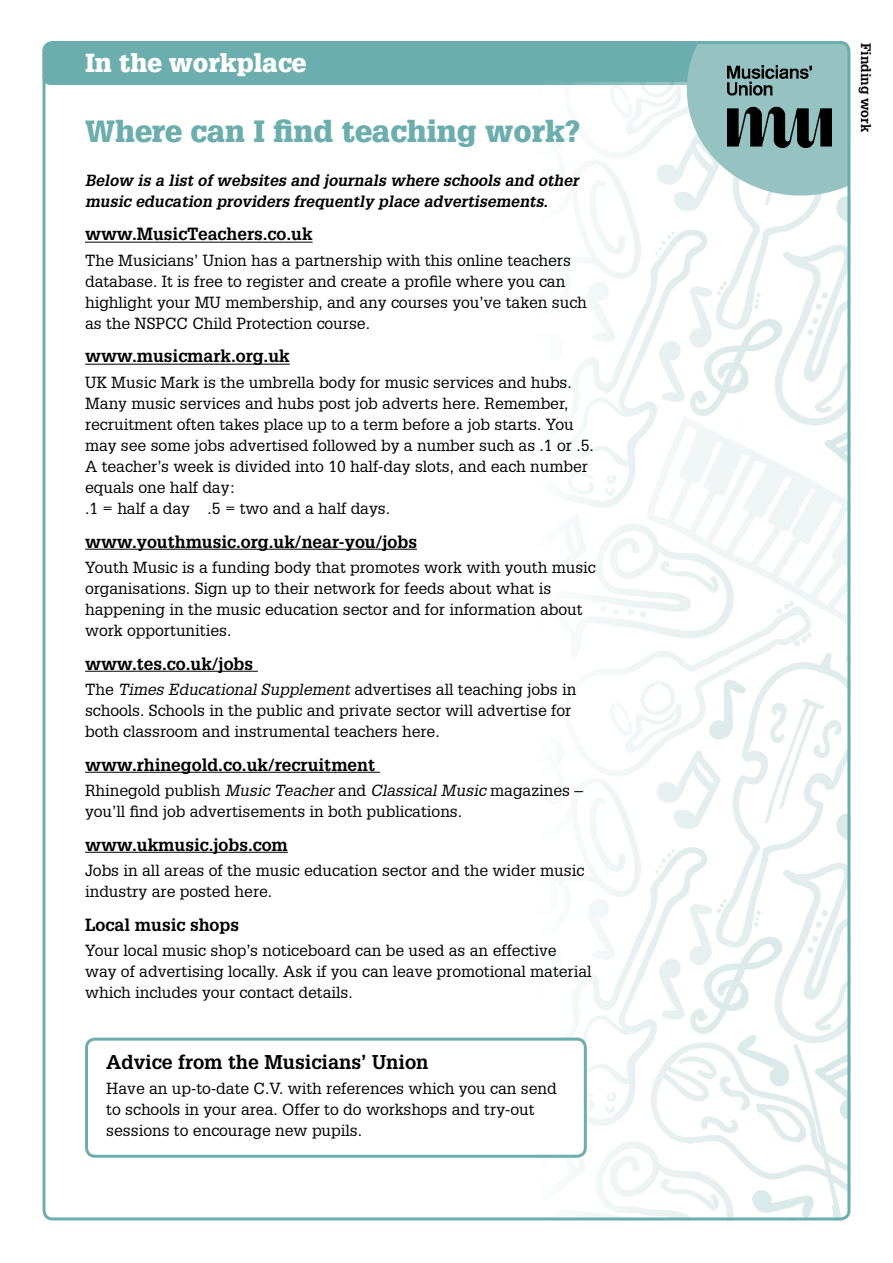
<style>
.page{position:relative;width:893px;height:1263px;background:#fff}
.page>*{position:absolute;margin:0;border:0;box-sizing:border-box;transform-origin:0 0}
.t1{font:900 30px "Glypha";color:#6caead}
.t2{font:900 25.5px "Glypha";color:#fff}
.t3{font:700 19.5px "Glypha";color:#000}
.t4{font:700 17.25px "Glypha";color:#000}
.t5{font:15.75px/21px "Glypha";color:#000}
.t6{font:italic 700 15.75px/21px "Glypha";color:#000}
.t7{font:700 13.5px "Glypha";color:#000}
.s1{font-style:italic}
</style>
<div class="page">
<div style="left:43px;top:43px;width:739px;height:42px;background:#6caead;border-radius:9px"></div>
<img style="left:562px;top:83px;width:288px;height:1137px">
<div style="left:87px;top:1039px;width:498px;height:117px;background:#fff;border-radius:9px"></div>
<div style="left:85px;top:1037px;width:502px;height:121px;border:3px solid #6caead;border-radius:9px"></div>
<svg style="left:687px;top:44px;width:162px;height:152px;background:#a5caca"></svg>
<img style="left:727px;top:66px;width:104px;height:81px">
<hr style="left:85px;top:242px;width:228px;height:1px;background:#000">
<hr style="left:85px;top:364px;width:205px;height:1px;background:#000">
<hr style="left:85px;top:549px;width:332px;height:1px;background:#000">
<hr style="left:85px;top:671px;width:173px;height:1px;background:#000">
<hr style="left:85px;top:772px;width:295px;height:1px;background:#000">
<hr style="left:85px;top:852px;width:203px;height:1px;background:#000">
<h2 class="t2" style="left:85px;top:47px;width:223px">In the workplace</h2>
<h1 class="t1" style="left:85px;top:113px;width:497px">Where can I find teaching work?</h1>
<p class="t6" style="left:85px;top:169px;width:495px">Below is a list of websites and journals where schools and other music education providers frequently place advertisements.</p>
<p class="t4" style="left:85px;top:224px;width:229px">www.MusicTeachers.co.uk</p>
<p class="t5" style="left:85px;top:249px;width:503px">The Musicians’ Union has a partnership with this online teachers database. It is free to register and create a profile where you can highlight your MU membership, and any courses you’ve taken such as the NSPCC Child Protection course.</p>
<p class="t4" style="left:85px;top:346px;width:206px">www.musicmark.org.uk</p>
<p class="t5" style="left:85px;top:371px;width:510px">UK Music Mark is the umbrella body for music services and hubs.<br>Many music services and hubs post job adverts here. Remember, recruitment often takes place up to a term before a job starts. You may see some jobs advertised followed by a number such as .1 or .5.<br>A teacher’s week is divided into 10 half-day slots, and each number equals one half day:<br>.1 = half a day .5 = two and a half days.</p>
<p class="t4" style="left:85px;top:531px;width:333px">www.youthmusic.org.uk/near-you/jobs</p>
<p class="t5" style="left:85px;top:556px;width:512px">Youth Music is a funding body that promotes work with youth music organisations. Sign up to their network for feeds about what is happening in the music education sector and for information about work opportunities.</p>
<p class="t4" style="left:85px;top:653px;width:170px">www.tes.co.uk/jobs</p>
<p class="t5" style="left:85px;top:678px;width:493px">The <span class="s1">Times Educational Supplement</span> advertises all teaching jobs in schools. Schools in the public and private sector will advertise for both classroom and instrumental teachers here.</p>
<p class="t4" style="left:85px;top:754px;width:292px">www.rhinegold.co.uk/recruitment</p>
<p class="t5" style="left:85px;top:779px;width:500px">Rhinegold publish <span class="s1">Music Teacher</span> and <span class="s1">Classical Music</span> magazines – you’ll find job advertisements in both publications.</p>
<p class="t4" style="left:85px;top:834px;width:204px">www.ukmusic.jobs.com</p>
<p class="t5" style="left:85px;top:859px;width:501px">Jobs in all areas of the music education sector and the wider music industry are posted here.</p>
<p class="t4" style="left:85px;top:914px;width:155px">Local music shops</p>
<p class="t5" style="left:85px;top:939px;width:508px">Your local music shop’s noticeboard can be used as an effective way of advertising locally. Ask if you can leave promotional material which includes your contact details.</p>
<p class="t3" style="left:106px;top:1049px;width:324px">Advice from the Musicians’ Union</p>
<p class="t5" style="left:106px;top:1077px;width:452px">Have an up-to-date C.V. with references which you can send to schools in your area. Offer to do workshops and try-out sessions to encourage new pupils.</p>
<p class="t7" style="left:874px;top:43px;width:91px;rotate:90deg">Finding work</p>
</div>
